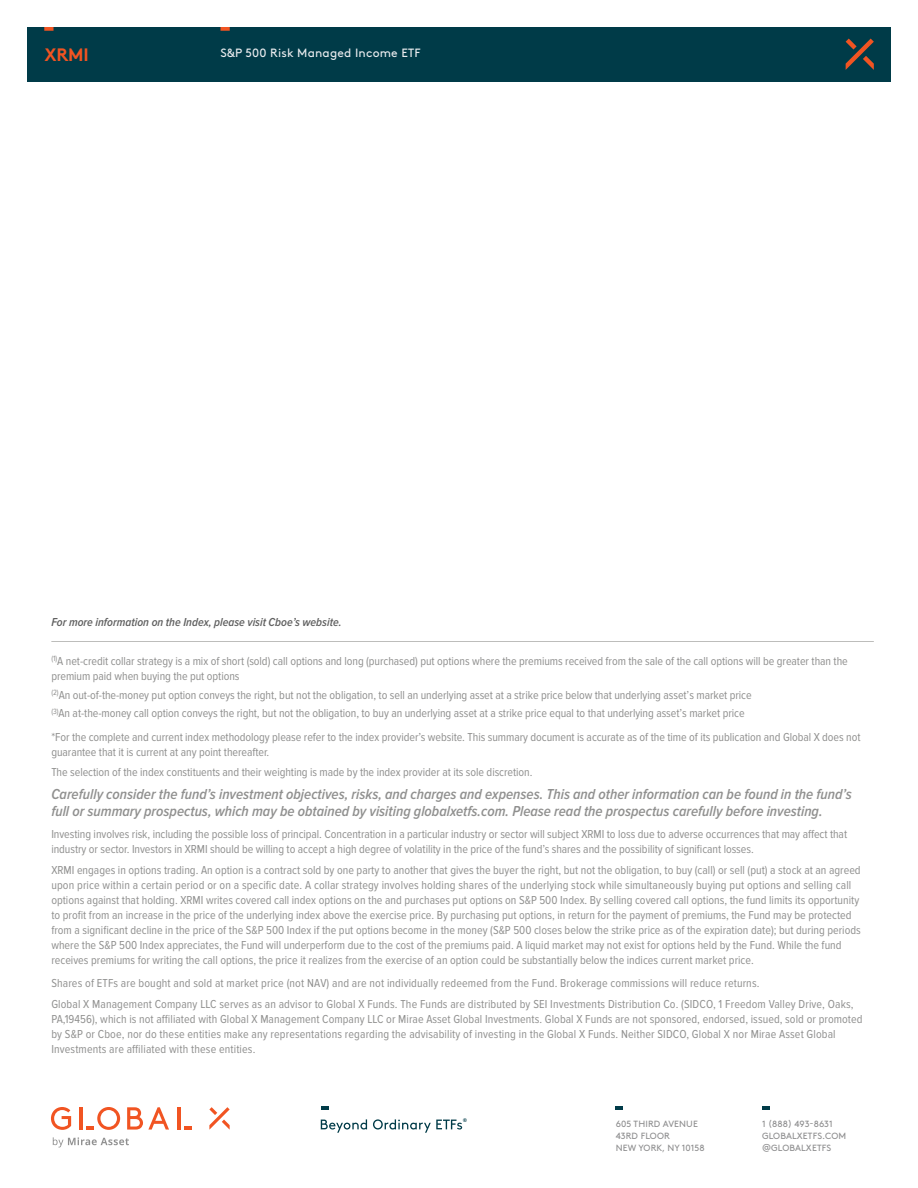
<style>
.page{position:relative;width:918px;height:1188px;background:#fff}
.page>*{position:absolute;margin:0;border:0;box-sizing:border-box;transform-origin:0 0}
.t1{font:700 18px "Brown Std";color:#f15422}
.t2{font:italic 600 15px/16.5px "Proxima Nova Cond";color:#90908f}
.t3{font:12px/15px "Proxima Nova Cond";color:#90908f}
.t4{font:italic 600 12px "Proxima Nova Cond";color:#606060}
.t5{font:12px "Brown Std";letter-spacing:.015em;color:#eaecef}
.t6{font:9px/12px "Brown Std";letter-spacing:.015em;color:#8e8e8f}
.t7{font:700 5.25px "Brown Std";color:#003b48}
</style>
<div class="page">
<svg style="left:321px;top:1119px;width:46px;height:14px"></svg>
<svg style="left:373px;top:1119px;width:89px;height:14px"></svg>
<svg style="left:321px;top:1106px;width:8px;height:4px"></svg>
<div style="left:27px;top:27px;width:864px;height:54px;background:#003b48"></div>
<svg style="left:846px;top:39px;width:28px;height:31px"></svg>
<svg style="left:44px;top:27px;width:10px;height:4px"></svg>
<svg style="left:220px;top:27px;width:10px;height:4px"></svg>
<svg style="left:762px;top:1106px;width:8px;height:4px"></svg>
<svg style="left:615px;top:1106px;width:8px;height:4px"></svg>
<svg style="left:127px;top:1107px;width:42px;height:23px"></svg>
<svg style="left:209px;top:1107px;width:21px;height:23px"></svg>
<hr style="left:177px;top:1107px;width:4px;height:23px;background:#f15422">
<svg style="left:184px;top:1126px;width:8px;height:4px"></svg>
<svg style="left:51px;top:1107px;width:20px;height:23px"></svg>
<hr style="left:79px;top:1107px;width:3px;height:23px;background:#f15422">
<svg style="left:86px;top:1107px;width:34px;height:23px"></svg>
<svg style="left:53px;top:1137px;width:76px;height:10px"></svg>
<hr style="left:51px;top:641px;width:823px;height:1px;background:#bdbdbb">
<h1 class="t1" style="left:44px;top:44px;width:46px">XRMI</h1>
<p class="t5" style="left:220px;top:46px;width:202px">S&amp;P 500 Risk Managed Income ETF</p>
<p class="t4" style="left:51px;top:617px;width:292px">For more information on the Index, please visit Cboe’s website.</p>
<p class="t3" style="left:51px;top:654px;width:798px"><sup>(1)</sup>A net-credit collar strategy is a mix of short (sold) call options and long (purchased) put options where the premiums received from the sale of the call options will be greater than the premium paid when buying the put options</p>
<p class="t3" style="left:51px;top:686px;width:702px;line-height:18.8px"><sup>(2)</sup>An out-of-the-money put option conveys the right, but not the obligation, to sell an underlying asset at a strike price below that underlying asset’s market price <sup>(3)</sup>An at-the-money call option conveys the right, but not the obligation, to buy an underlying asset at a strike price equal to that underlying asset’s market price</p>
<p class="t3" style="left:51px;top:730px;width:811px">*For the complete and current index methodology please refer to the index provider’s website. This summary document is accurate as of the time of its publication and Global X does not guarantee that it is current at any point thereafter.</p>
<p class="t3" style="left:51px;top:765px;width:483px">The selection of the index constituents and their weighting is made by the index provider at its sole discretion.</p>
<p class="t2" style="left:51px;top:787px;width:802px">Carefully consider the fund’s investment objectives, risks, and charges and expenses. This and other information can be found in the fund’s full or summary prospectus, which may be obtained by visiting globalxetfs.com. Please read the prospectus carefully before investing.</p>
<p class="t3" style="left:51px;top:826px;width:797px">Investing involves risk, including the possible loss of principal. Concentration in a particular industry or sector will subject XRMI to loss due to adverse occurrences that may affect that industry or sector. Investors in XRMI should be willing to accept a high degree of volatility in the price of the fund’s shares and the possibility of significant losses.</p>
<p class="t3" style="left:51px;top:863px;width:811px">XRMI engages in options trading. An option is a contract sold by one party to another that gives the buyer the right, but not the obligation, to buy (call) or sell (put) a stock at an agreed upon price within a certain period or on a specific date. A collar strategy involves holding shares of the underlying stock while simultaneously buying put options and selling call options against that holding. XRMI writes covered call index options on the and purchases put options on S&amp;P 500 Index. By selling covered call options, the fund limits its opportunity to profit from an increase in the price of the underlying index above the exercise price. By purchasing put options, in return for the payment of premiums, the Fund may be protected from a significant decline in the price of the S&amp;P 500 Index if the put options become in the money (S&amp;P 500 closes below the strike price as of the expiration date); but during periods where the S&amp;P 500 Index appreciates, the Fund will underperform due to the cost of the premiums paid. A liquid market may not exist for options held by the Fund. While the fund receives premiums for writing the call options, the price it realizes from the exercise of an option could be substantially below the indices current market price.</p>
<p class="t3" style="left:51px;top:973px;width:804px;line-height:21px">Shares of ETFs are bought and sold at market price (not NAV) and are not individually redeemed from the Fund. Brokerage commissions will reduce returns.<br>Global X Management Company LLC serves as an advisor to Global X Funds. The Funds are distributed by SEI Investments Distribution Co. (SIDCO, 1 Freedom Valley Drive, Oaks,</p>
<p class="t3" style="left:51px;top:1012px;width:813px">PA,19456), which is not affiliated with Global X Management Company LLC or Mirae Asset Global Investments. Global X Funds are not sponsored, endorsed, issued, sold or promoted by S&amp;P or Cboe, nor do these entities make any representations regarding the advisability of investing in the Global X Funds. Neither SIDCO, Global X nor Mirae Asset Global<br>Investments are affiliated with these entities.</p>
<p class="t7" style="left:463px;top:1117px;width:6px">®</p>
<p class="t6" style="left:616px;top:1118px;width:90px">605 THIRD AVENUE<br>43RD FLOOR<br>NEW YORK, NY 10158</p>
<p class="t6" style="left:762px;top:1118px;width:86px">1 (888) 493-8631<br>GLOBALXETFS.COM @GLOBALXETFS</p>
</div>
